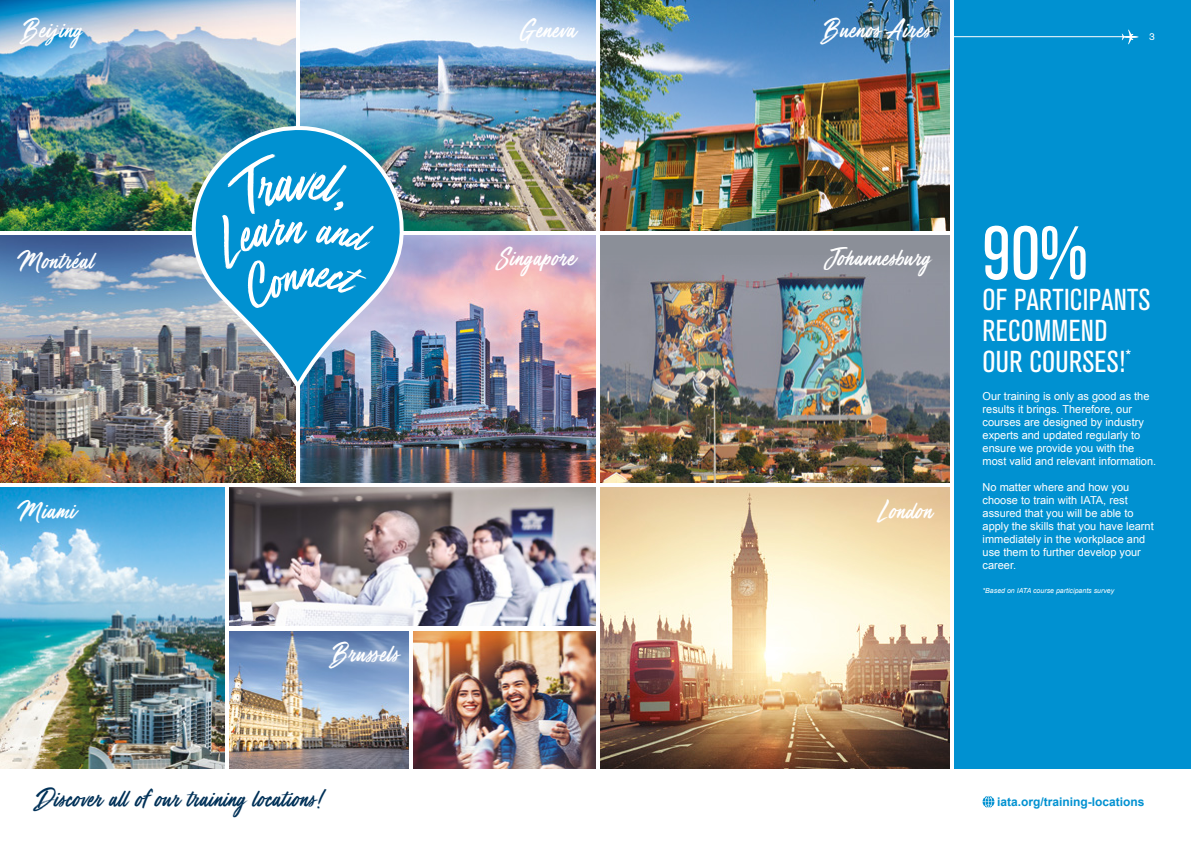
<style>
.page{position:relative;width:1191px;height:842px;background:#fff}
.page>*{position:absolute;margin:0;border:0;box-sizing:border-box;transform-origin:0 0}
.t1{font:condensed 75px "Akzidenz Grotesk BQ";color:#fff}
.t2{font:condensed 30px/31px "Akzidenz Grotesk BQ";letter-spacing:.01em;color:#fff}
.t3{font:25px "Mega Fresh";letter-spacing:.02em;color:#fff}
.t4{font:25px "Mega Fresh";letter-spacing:.01em;color:#003158}
.t5{font:700 12px "Arial";color:#0091d1}
.t6{font:11px/13px "Arial";color:#fff}
.t7{font:10px "Akzidenz Grotesk Pro";color:#fff}
.t8{font:italic 7px "Arial";color:#fff}
</style>
<div class="page">
<div style="left:954px;top:0;width:237px;height:769px;background:#0091d1"></div>
<hr style="left:122px;top:36px;width:1010px;height:1px;background:#fff">
<img style="left:0;top:0;width:295px;height:231px">
<img style="left:0;top:235px;width:295px;height:247px">
<img style="left:0;top:488px;width:224px;height:280px">
<img style="left:300px;top:0;width:295px;height:231px">
<img style="left:600px;top:0;width:349px;height:231px">
<div style="left:600px;top:235px;width:349px;height:247px;background:#8b8f98"></div>
<img style="left:600px;top:271px;width:349px;height:211px">
<img style="left:600px;top:488px;width:349px;height:281px">
<img style="left:300px;top:235px;width:295px;height:247px">
<img style="left:230px;top:488px;width:365px;height:137px">
<img style="left:413px;top:631px;width:182px;height:138px">
<img style="left:180px;top:125px;width:229px;height:266px">
<svg style="left:222px;top:154px;width:152px;height:154px"></svg>
<img style="left:230px;top:631px;width:178px;height:138px">
<svg style="left:1121px;top:30px;width:17px;height:14px"></svg>
<svg style="left:982px;top:796px;width:12px;height:12px"></svg>
<h3 class="t3" style="left:21px;top:14px;width:63px">Beijing</h3>
<h3 class="t3" style="left:519px;top:13px;width:58px">Geneva</h3>
<h3 class="t3" style="left:821px;top:13px;width:111px">Buenos Aires</h3>
<p class="t7" style="left:1149px;top:30px;width:7px">3</p>
<h3 class="t3" style="left:20px;top:245px;width:76px">Montréal</h3>
<h3 class="t3" style="left:498px;top:242px;width:79px">Singapore</h3>
<h3 class="t3" style="left:826px;top:242px;width:106px">Johannesburg</h3>
<h3 class="t3" style="left:20px;top:495px;width:57px">Miami</h3>
<h3 class="t3" style="left:875px;top:495px;width:58px">London</h3>
<h3 class="t3" style="left:330px;top:638px;width:70px">Brussels</h3>
<h1 class="t1" style="left:982px;top:211px;width:106px">90%</h1>
<h2 class="t2" style="left:982px;top:285px;width:169px">OF PARTICIPANTS<br>RECOMMEND<br>OUR COURSES!<sup>*</sup></h2>
<p class="t6" style="left:982px;top:390px;width:175px">Our training is only as good as the results it brings. Therefore, our courses are designed by industry experts and updated regularly to ensure we provide you with the most valid and relevant information.</p>
<p class="t6" style="left:982px;top:481px;width:173px">No matter where and how you choose to train with IATA, rest assured that you will be able to apply the skills that you have learnt immediately in the workplace and use them to further develop your career.</p>
<p class="t8" style="left:982px;top:586px;width:133px">*Based on IATA course participants survey</p>
<h3 class="t4" style="left:36px;top:783px;width:290px">Discover all of our training locations!</h3>
<p class="t5" style="left:997px;top:794px;width:149px">iata.org/training-locations</p>
</div>
